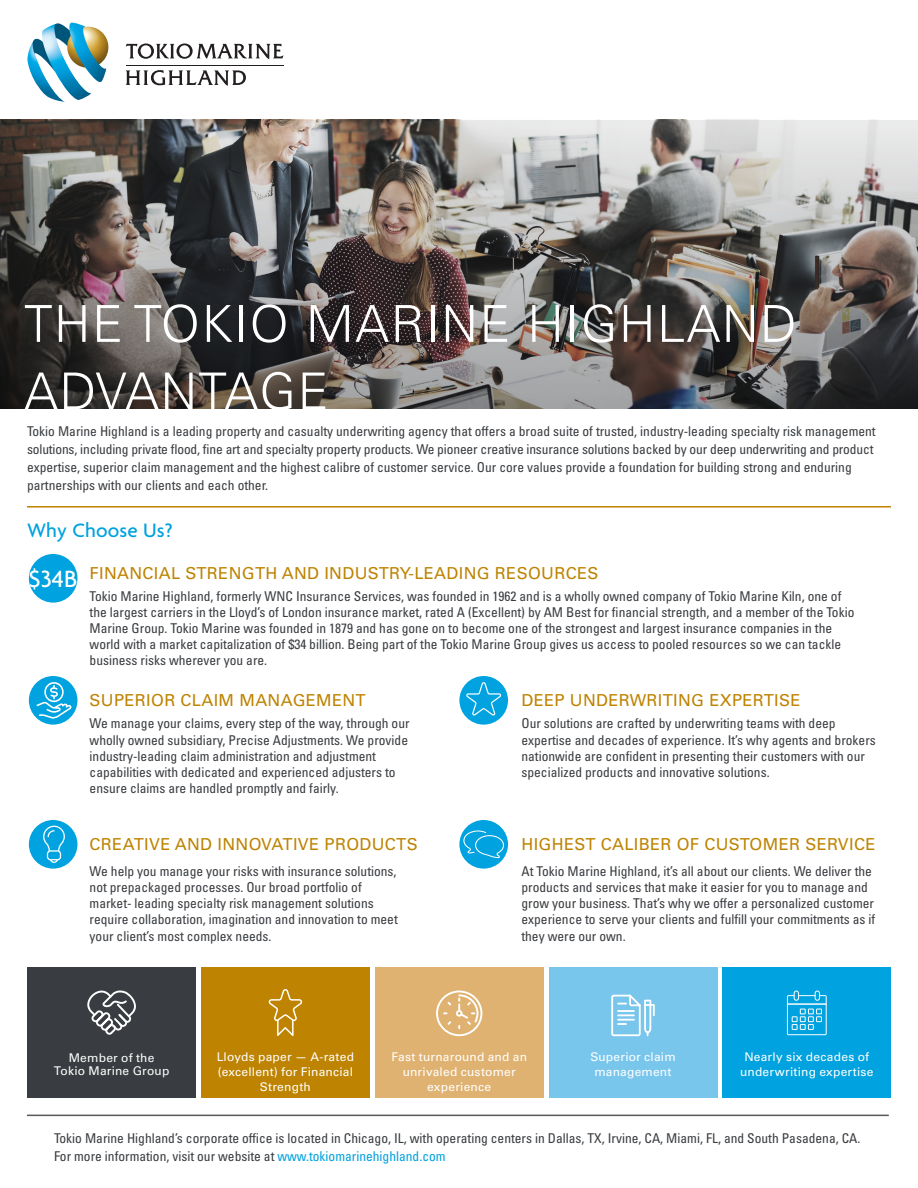
<style>
.page{position:relative;width:918px;height:1188px;background:#fff}
.page>*{position:absolute;margin:0;border:0;box-sizing:border-box;transform-origin:0 0}
.t1{font:300 51px/67.5px "Univers LT Pro 45";letter-spacing:.025em;color:#fff}
.t2{font:500 25.5px "Agenda";color:#fff}
.t3{font:500 21px "Agenda";letter-spacing:.01em;color:#00a2df}
.t4{font:16.5px "Univers LT Pro 55 Roman";letter-spacing:.02em;color:#be8300}
.t5{font:condensed 13.5px/16.2px "Univers LT Pro";color:#393c40}
.t6{font:12px/15px "Univers LT Pro 55 Roman";letter-spacing:.015em;color:#fff;text-align:center}
.s1{color:#00a2df}
</style>
<div class="page">
<img style="left:27px;top:22px;width:82px;height:80px">
<hr style="left:126px;top:65px;width:158px;height:1px;background:#231f20">
<svg style="left:126px;top:43px;width:158px;height:16px"></svg>
<svg style="left:126px;top:70px;width:120px;height:16px"></svg>
<img style="left:0;top:120px;width:918px;height:288px">
<hr style="left:27px;top:1115px;width:862px;height:1px;background:#57585a">
<hr style="left:27px;top:506px;width:864px;height:2px;background:#be8300">
<div style="left:375px;top:968px;width:168px;height:130px;background:#e0b271"></div>
<div style="left:201px;top:968px;width:169px;height:130px;background:#be8300"></div>
<div style="left:723px;top:968px;width:168px;height:130px;background:#00a2df"></div>
<div style="left:549px;top:968px;width:168px;height:130px;background:#79c6ed"></div>
<svg style="left:611px;top:995px;width:44px;height:41px"></svg>
<div style="left:27px;top:968px;width:169px;height:130px;background:#393c40"></div>
<svg style="left:87px;top:991px;width:49px;height:44px"></svg>
<svg style="left:268px;top:989px;width:34px;height:47px"></svg>
<svg style="left:436px;top:991px;width:46px;height:45px"></svg>
<svg style="left:787px;top:991px;width:40px;height:44px"></svg>
<div style="left:29px;top:554px;width:48px;height:49px;background:#00a2df;border-radius:50%"></div>
<div style="left:29px;top:820px;width:48px;height:49px;background:#00a2df;border-radius:50%"></div>
<div style="left:459px;top:820px;width:49px;height:49px;background:#00a2df;border-radius:50%"></div>
<svg style="left:43px;top:826px;width:22px;height:37px"></svg>
<svg style="left:463px;top:830px;width:41px;height:28px"></svg>
<div style="left:29px;top:676px;width:48px;height:49px;background:#00a2df;border-radius:50%"></div>
<div style="left:459px;top:676px;width:49px;height:49px;background:#00a2df;border-radius:50%"></div>
<svg style="left:37px;top:682px;width:34px;height:37px"></svg>
<svg style="left:466px;top:682px;width:35px;height:34px"></svg>
<p class="t1" style="left:24px;top:289px;width:774px">THE TOKIO MARINE HIGHLAND<br>ADVANTAGE</p>
<p class="t5" style="left:27px;top:421px;width:850px;line-height:18px">Tokio Marine Highland is a leading property and casualty underwriting agency that offers a broad suite of trusted, industry-leading specialty risk management solutions, including private flood, fine art and specialty property products. We pioneer creative insurance solutions backed by our deep underwriting and product expertise, superior claim management and the highest calibre of customer service. Our core values provide a foundation for building strong and enduring partnerships with our clients and each other.</p>
<p class="t3" style="left:27px;top:519px;width:147px">Why Choose Us?</p>
<p class="t2" style="left:29px;top:566px;width:50px">$34B</p>
<p class="t4" style="left:90px;top:562px;width:510px">FINANCIAL STRENGTH AND INDUSTRY-LEADING RESOURCES</p>
<p class="t5" style="left:90px;top:587px;width:766px">Tokio Marine Highland, formerly WNC Insurance Services, was founded in 1962 and is a wholly owned company of Tokio Marine Kiln, one of the largest carriers in the Lloyd’s of London insurance market, rated A (Excellent) by AM Best for financial strength, and a member of the Tokio Marine Group. Tokio Marine was founded in 1879 and has gone on to become one of the strongest and largest insurance companies in the world with a market capitalization of $34 billion. Being part of the Tokio Marine Group gives us access to pooled resources so we can tackle business risks wherever you are.</p>
<p class="t4" style="left:90px;top:689px;width:277px">SUPERIOR CLAIM MANAGEMENT</p>
<p class="t4" style="left:521px;top:689px;width:280px">DEEP UNDERWRITING EXPERTISE</p>
<p class="t5" style="left:90px;top:715px;width:321px">We manage your claims, every step of the way, through our wholly owned subsidiary, Precise Adjustments. We provide industry-leading claim administration and adjustment capabilities with dedicated and experienced adjusters to ensure claims are handled promptly and fairly.</p>
<p class="t5" style="left:521px;top:715px;width:356px">Our solutions are crafted by underwriting teams with deep expertise and decades of experience. It’s why agents and brokers nationwide are confident in presenting their customers with our specialized products and innovative solutions.</p>
<p class="t4" style="left:90px;top:833px;width:330px">CREATIVE AND INNOVATIVE PRODUCTS</p>
<p class="t4" style="left:521px;top:833px;width:356px">HIGHEST CALIBER OF CUSTOMER SERVICE</p>
<p class="t5" style="left:90px;top:862px;width:310px">We help you manage your risks with insurance solutions, not prepackaged processes. Our broad portfolio of market- leading specialty risk management solutions require collaboration, imagination and innovation to meet your client’s most complex needs.</p>
<p class="t5" style="left:521px;top:862px;width:355px">At Tokio Marine Highland, it’s all about our clients. We deliver the products and services that make it easier for you to manage and grow your business. That’s why we offer a personalized customer experience to serve your clients and fulfill your commitments as if they were our own.</p>
<p class="t6" style="left:590px;top:1049px;width:87px">Superior claim management</p>
<p class="t6" style="left:54px;top:1050px;width:117px;line-height:13.5px">Member of the<br>Tokio Marine Group</p>
<p class="t6" style="left:217px;top:1049px;width:139px">Lloyds paper — A-rated (excellent) for Financial<br>Strength</p>
<p class="t6" style="left:391px;top:1049px;width:137px">Fast turnaround and an unrivaled customer experience</p>
<p class="t6" style="left:740px;top:1049px;width:135px">Nearly six decades of underwriting expertise</p>
<p class="t5" style="left:54px;top:1129px;width:808px;line-height:18px">Tokio Marine Highland’s corporate office is located in Chicago, IL, with operating centers in Dallas, TX, Irvine, CA, Miami, FL, and South Pasadena, CA.<br>For more information, visit our website at <span class="s1">www.tokiomarinehighland.com</span></p>
</div>
